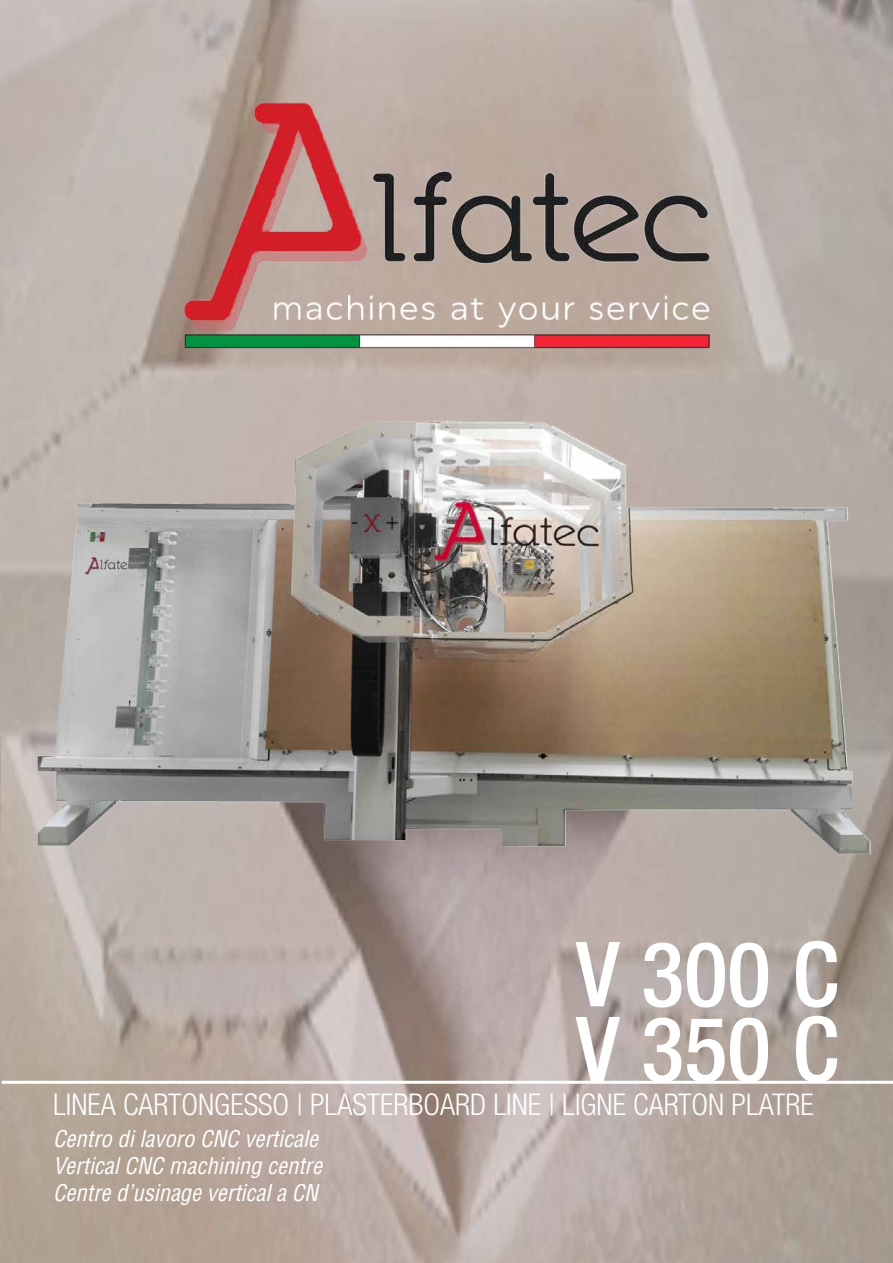
<style>
.page{position:relative;width:893px;height:1263px;background:#fff}
.page>*{position:absolute;margin:0;border:0;box-sizing:border-box;transform-origin:0 0}
.t1{font:500 condensed 90px/75px "Helvetica Neue LT Std";color:#fff}
.t2{font:300 condensed 30px "Helvetica Neue LT Std";color:#fff}
.t3{font:italic condensed 22.5px/27px "Helvetica LT Std";color:#fff}
</style>
<div class="page">
<img style="left:0;top:0;width:893px;height:1263px">
<img style="left:31px;top:386px;width:855px;height:498px">
<hr style="left:2px;top:1081px;width:891px;height:3px;background:#fff">
<img style="left:66px;top:0;width:773px;height:604px">
<h1 class="t1" style="left:576px;top:936px;width:264px">V 300 C<br>V 350 C</h1>
<h2 class="t2" style="left:53px;top:1087px;width:762px">LINEA CARTONGESSO | PLASTERBOARD LINE | LIGNE CARTON PLATRE</h2>
<p class="t3" style="left:53px;top:1125px;width:270px">Centro di lavoro CNC verticale<br>Vertical CNC machining centre<br>Centre d’usinage vertical a CN</p>
</div>
